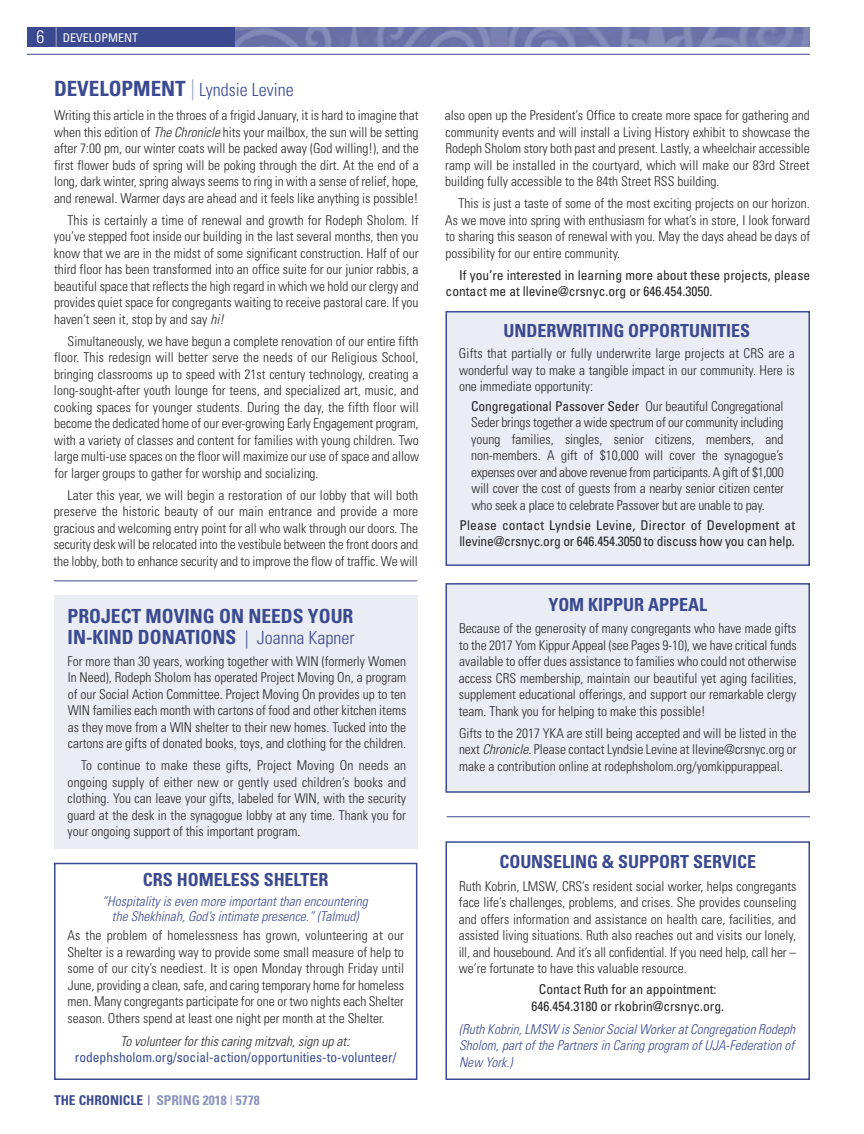
<style>
.page{position:relative;width:864px;height:1134px;background:#fff}
.page>*{position:absolute;margin:0;border:0;box-sizing:border-box;transform-origin:0 0}
.t1{font:700 condensed 19.5px/21px "Univers";color:#3b4990}
.t2{font:700 condensed 18px "Univers";color:#3b4990}
.t3{font:300 condensed 18px "Univers";color:#3b4990}
.t4{font:300 condensed 13.5px/16.5px "Univers";color:#272627;text-align:justify}
.t5{font:condensed 13.5px/16.5px "Univers";color:#272627}
.t6{font:italic 300 condensed 13.5px/16.5px "Univers";letter-spacing:.005em;color:#3b4990;text-align:justify}
.t7{font:condensed 13.5px "Univers";color:#3b4990}
.t8{font:italic 300 condensed 13.5px "Univers";color:#272627}
.t9{font:700 condensed 13.5px "Univers";color:#8b94bd}
.t10{font:condensed 12px "Univers";color:#fff}
.s1{font-weight:300;font-size:18px}
.s2{font-weight:300;font-size:19.5px;color:#9da4c7}
.s3{font-weight:700;font-size:21px}
.s4{font-size:21px;color:#9da4c7}
.s5{font-style:italic}
.s6{color:#3b4990}
.s7{font-weight:300;color:#3b4990}
.s8{font-weight:300}
.s9{font-weight:400}
</style>
<div class="page">
<hr style="left:27px;top:54px;width:783px;height:1px;background:#3b4990">
<img style="left:235px;top:27px;width:575px;height:20px">
<div style="left:27px;top:27px;width:208px;height:20px;background:#3b4990"></div>
<div style="left:447px;top:313px;width:361px;height:251px;background:#ebedf4"></div>
<div style="left:446px;top:311px;width:364px;height:255px;border:2px solid #3b4990"></div>
<div style="left:54px;top:596px;width:363px;height:253px;background:#ebedf4"></div>
<hr style="left:54px;top:581px;width:363px;height:1px;background:#3b4990">
<div style="left:446px;top:841px;width:364px;height:239px;border:2px solid #3b4990"></div>
<div style="left:54px;top:863px;width:363px;height:217px;border:2px solid #3b4990"></div>
<div style="left:447px;top:585px;width:361px;height:206px;background:#ebedf4"></div>
<div style="left:446px;top:583px;width:364px;height:210px;border:2px solid #3b4990"></div>
<hr style="left:447px;top:816px;width:363px;height:1px;background:#3b4990">
<p class="t10" style="left:37px;top:33px;width:103px"><span class="s1">6</span> <span class="s2">|</span> DEVELOPMENT</p>
<p class="t10" style="left:63px;top:33px;width:132px">EXECUTIVE COMMENTARY</p>
<h2 class="t3" style="left:54px;top:83px;width:241px"><span class="s3">DEVELOPMENT</span> <span class="s4">|</span> Lyndsie Levine</h2>
<p class="t4" style="left:54px;top:109px;width:366px">Writing this article in the throes of a frigid January, it is hard to imagine that when this edition of <span class="s5">The Chronicle</span> hits your mailbox, the sun will be setting after 7:00 pm, our winter coats will be packed away (God willing!), and the first flower buds of spring will be poking through the dirt. At the end of a long, dark winter, spring always seems to ring in with a sense of relief, hope, and renewal. Warmer days are ahead and it feels like anything is possible!</p>
<p class="t4" style="left:54px;top:213px;width:366px;text-indent:14px">This is certainly a time of renewal and growth for Rodeph Sholom. If you’ve stepped foot inside our building in the last several months, then you know that we are in the midst of some significant construction. Half of our third floor has been transformed into an office suite for our junior rabbis, a beautiful space that reflects the high regard in which we hold our clergy and provides quiet space for congregants waiting to receive pastoral care. If you haven’t seen it, stop by and say <span class="s5">hi!</span></p>
<p class="t4" style="left:54px;top:334px;width:367px;text-indent:14px">Simultaneously, we have begun a complete renovation of our entire fifth floor. This redesign will better serve the needs of our Religious School, bringing classrooms up to speed with 21st century technology, creating a long-sought-after youth lounge for teens, and specialized art, music, and cooking spaces for younger students. During the day, the fifth floor will become the dedicated home of our ever-growing Early Engagement program, with a variety of classes and content for families with young children. Two large multi-use spaces on the floor will maximize our use of space and allow for larger groups to gather for worship and socializing.</p>
<p class="t4" style="left:54px;top:488px;width:366px;text-indent:14px">Later this year, we will begin a restoration of our lobby that will both preserve the historic beauty of our main entrance and provide a more gracious and welcoming entry point for all who walk through our doors. The security desk will be relocated into the vestibule between the front doors and the lobby, both to enhance security and to improve the flow of traffic. We will</p>
<h1 class="t1" style="left:68px;top:607px;width:288px">PROJECT MOVING ON NEEDS YOUR<br>IN-KIND DONATIONS <span class="s1">| Joanna Kapner</span></h1>
<p class="t4" style="left:68px;top:654px;width:340px">For more than 30 years, working together with WIN (formerly Women In Need), Rodeph Sholom has operated Project Moving On, a program of our Social Action Committee. Project Moving On provides up to ten WIN families each month with cartons of food and other kitchen items as they move from a WIN shelter to their new homes. Tucked into the cartons are gifts of donated books, toys, and clothing for the children.</p>
<p class="t4" style="left:68px;top:758px;width:340px;text-indent:14px">To continue to make these gifts, Project Moving On needs an ongoing supply of either new or gently used children’s books and clothing. You can leave your gifts, labeled for WIN, with the security guard at the desk in the synagogue lobby at any time. Thank you for your ongoing support of this important program.</p>
<h2 class="t2" style="left:143px;top:873px;width:187px">CRS HOMELESS SHELTER</h2>
<p class="t6" style="left:102px;top:895px;width:268px;line-height:15px;text-align:center">“Hospitality is even more important than encountering the Shekhinah, God’s intimate presence.” (Talmud)</p>
<p class="t4" style="left:67px;top:928px;width:338px">As the problem of homelessness has grown, volunteering at our Shelter is a rewarding way to provide some small measure of help to some of our city’s neediest. It is open Monday through Friday until June, providing a clean, safe, and caring temporary home for homeless men. Many congregants participate for one or two nights each Shelter season. Others spend at least one night per month at the Shelter.</p>
<p class="t8" style="left:120px;top:1036px;width:230px">To volunteer for this caring mitzvah, sign up at:</p>
<p class="t7" style="left:75px;top:1053px;width:323px">rodephsholom.org/social-action/opportunities-to-volunteer/</p>
<p class="t9" style="left:54px;top:1096px;width:207px"><span class="s6">THE CHRONICLE</span> <span class="s7">I</span> SPRING 2018 <span class="s8">I</span> 5778</p>
<p class="t4" style="left:445px;top:109px;width:367px">also open up the President’s Office to create more space for gathering and community events and will install a Living History exhibit to showcase the Rodeph Sholom story both past and present. Lastly, a wheelchair accessible ramp will be installed in the courtyard, which will make our 83rd Street building fully accessible to the 84th Street RSS building.</p>
<p class="t4" style="left:445px;top:196px;width:366px;text-indent:13px">This is just a taste of some of the most exciting projects on our horizon.<br>As we move into spring with enthusiasm for what’s in store, I look forward to sharing this season of renewal with you. May the days ahead be days of possibility for our entire community.</p>
<p class="t5" style="left:446px;top:268px;width:366px;text-indent:13px">If you’re interested in learning more about these projects, please contact me at llevine@crsnyc.org or 646.454.3050.</p>
<h2 class="t2" style="left:503px;top:324px;width:248px">UNDERWRITING OPPORTUNITIES</h2>
<p class="t4" style="left:459px;top:346px;width:337px">Gifts that partially or fully underwrite large projects at CRS are a wonderful way to make a tangible impact in our community. Here is one immediate opportunity:</p>
<p class="t4" style="left:471px;top:399px;width:314px"><span class="s9">Congregational Passover Seder</span> Our beautiful Congregational Seder brings together a wide spectrum of our community including young families, singles, senior citizens, members, and non-members. A gift of $10,000 will cover the synagogue’s expenses over and above revenue from participants. A gift of $1,000 will cover the cost of guests from a nearby senior citizen center who seek a place to celebrate Passover but are unable to pay.</p>
<p class="t5" style="left:459px;top:518px;width:337px">Please contact Lyndsie Levine, Director of Development at llevine@crsnyc.org or 646.454.3050 to discuss how you can help.</p>
<h2 class="t2" style="left:548px;top:598px;width:160px">YOM KIPPUR APPEAL</h2>
<p class="t4" style="left:459px;top:621px;width:339px">Because of the generosity of many congregants who have made gifts to the 2017 Yom Kippur Appeal (see Pages 9-10), we have critical funds available to offer dues assistance to families who could not otherwise access CRS membership, maintain our beautiful yet aging facilities, supplement educational offerings, and support our remarkable clergy team. Thank you for helping to make this possible!</p>
<p class="t4" style="left:459px;top:726px;width:339px">Gifts to the 2017 YKA are still being accepted and will be listed in the next <span class="s5">Chronicle</span>. Please contact Lyndsie Levine at llevine@crsnyc.org or make a contribution online at rodephsholom.org/yomkippurappeal.</p>
<h2 class="t2" style="left:499px;top:855px;width:258px">COUNSELING &amp; SUPPORT SERVICE</h2>
<p class="t4" style="left:459px;top:879px;width:339px">Ruth Kobrin, LMSW, CRS’s resident social worker, helps congregants face life’s challenges, problems, and crises. She provides counseling and offers information and assistance on health care, facilities, and assisted living situations. Ruth also reaches out and visits our lonely, ill, and housebound. And it’s all confidential. If you need help, call her – we’re fortunate to have this valuable resource.</p>
<p class="t5" style="left:531px;top:982px;width:194px;text-align:center">Contact Ruth for an appointment:<br>646.454.3180 or rkobrin@crsnyc.org.</p>
<p class="t6" style="left:459px;top:1022px;width:338px">(Ruth Kobrin, LMSW is Senior Social Worker at Congregation Rodeph Sholom, part of the Partners in Caring program of UJA-Federation of New York.)</p>
</div>
